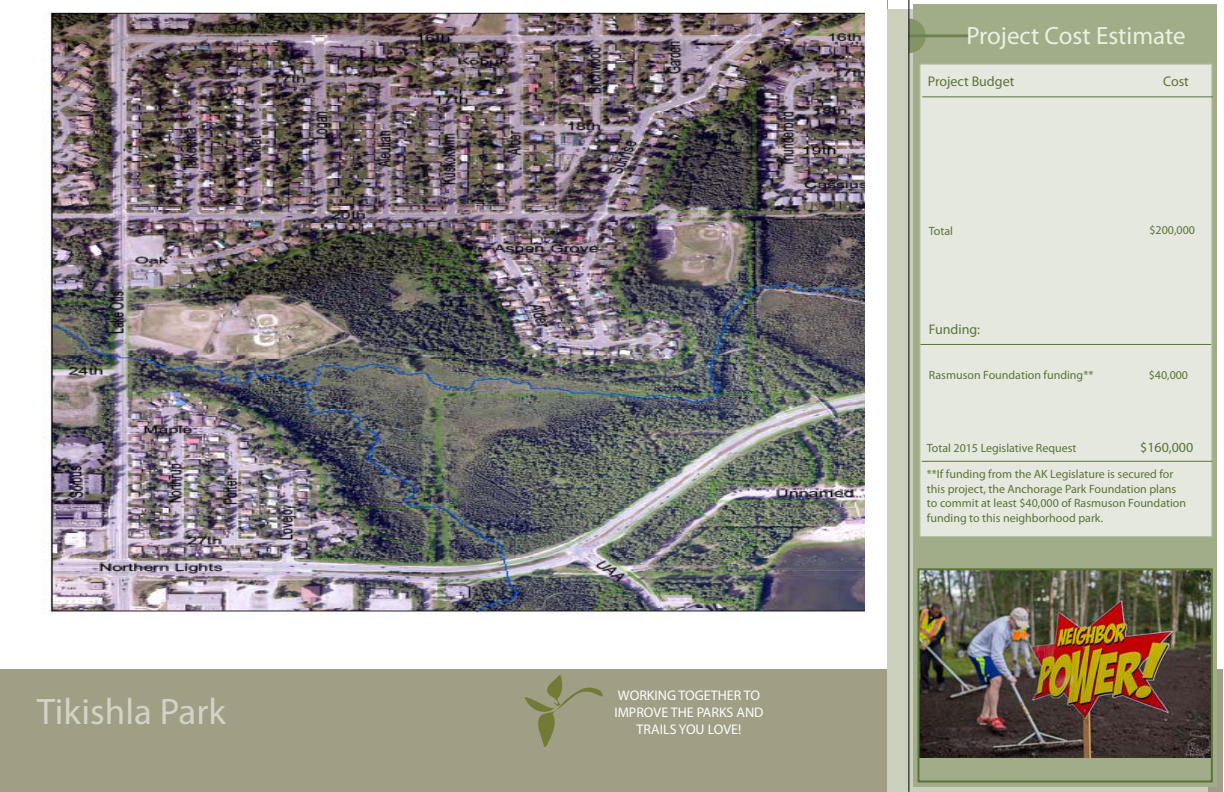
<style>
.page{position:relative;width:1224px;height:792px;background:#fff}
.page>*{position:absolute;margin:0;border:0;box-sizing:border-box;transform-origin:0 0}
.t1{font:37px "Myriad Pro";color:#d4d2c7}
.t2{font:25px "Myriad Pro";color:#e7f3e0}
.t3{font:14px/16.8px "Myriad Pro";color:#fdfdfe;text-align:center}
.t4{font:14px "Myriad Pro";color:#5b7339}
.t5{font:12px/14.4px "Myriad Pro";color:#5b7339}
</style>
<div class="page">
<div style="left:0;top:670px;width:1223px;height:122px;background:#a09e84"></div>
<svg style="left:887px;top:9px;width:320px;height:783px;background:#bcc1af"></svg>
<div style="left:913px;top:5px;width:303px;height:782px;background:#a1ad89"></div>
<svg style="left:909px;top:19px;width:17px;height:34px"></svg>
<hr style="left:909px;top:34px;width:60px;height:3px;background:#6e834f">
<div style="left:919px;top:64px;width:293px;height:473px;background:#e5e8df;border:1px solid #b9c2a7"></div>
<hr style="left:922px;top:96px;width:291px;height:1px;background:#5b7339">
<hr style="left:908px;top:0;width:1px;height:792px;background:#000">
<hr style="left:920px;top:344px;width:291px;height:1px;background:#5b7339">
<img style="left:920px;top:571px;width:290px;height:187px">
<div style="left:917px;top:568px;width:296px;height:214px;border:2px solid #5b7339"></div>
<hr style="left:922px;top:461px;width:290px;height:1px;background:#5b7339">
<svg style="left:524px;top:675px;width:79px;height:72px"></svg>
<img style="left:42px;top:12px;width:823px;height:609px">
<h1 class="t1" style="left:37px;top:689px;width:190px">Tikishla Park</h1>
<p class="t3" style="left:614px;top:687px;width:151px">WORKING TOGETHER TO<br>IMPROVE THE PARKS AND<br>TRAILS YOU LOVE!</p>
<h2 class="t2" style="left:966px;top:21px;width:221px">Project Cost Estimate</h2>
<p class="t4" style="left:928px;top:72px;width:88px">Project Budget</p>
<p class="t4" style="left:1163px;top:72px;width:27px">Cost</p>
<p class="t5" style="left:929px;top:223px;width:26px">Total</p>
<p class="t5" style="left:1149px;top:222px;width:47px">$200,000</p>
<p class="t4" style="left:929px;top:320px;width:53px">Funding:</p>
<p class="t5" style="left:929px;top:368px;width:166px">Rasmuson Foundation funding**</p>
<p class="t5" style="left:1149px;top:368px;width:41px">$40,000</p>
<p class="t5" style="left:927px;top:440px;width:151px">Total 2015 Legislative Request</p>
<p class="t4" style="left:1140px;top:439px;width:55px">$160,000</p>
<p class="t5" style="left:927px;top:467px;width:261px">**If funding from the AK Legislature is secured for this project, the Anchorage Park Foundation plans to commit at least $40,000 of Rasmuson Foundation funding to this neighborhood park.</p>
</div>
